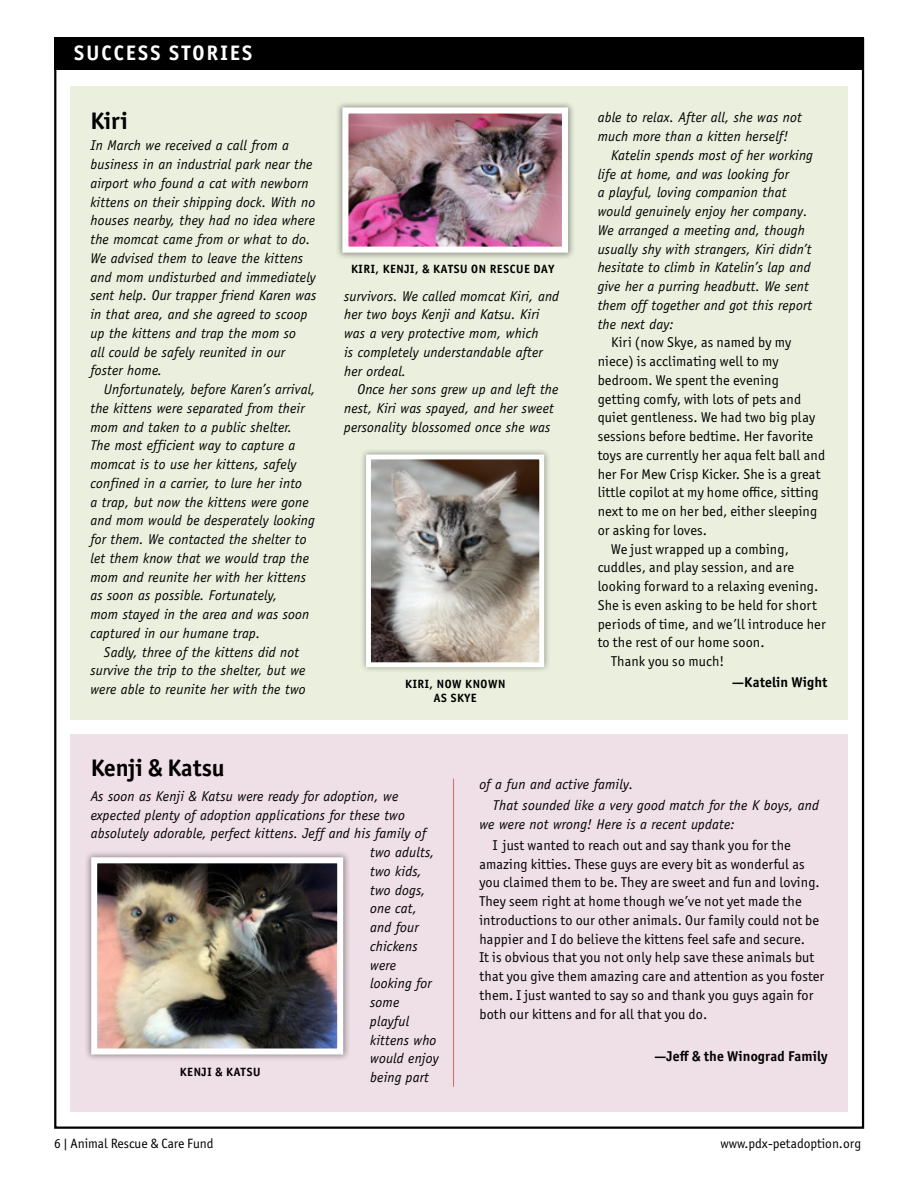
<style>
.page{position:relative;width:918px;height:1188px;background:#fff}
.page>*{position:absolute;margin:0;border:0;box-sizing:border-box;transform-origin:0 0}
.t1{font:700 24px "Officina Sans ITC Pro";color:#000}
.t2{font:700 21px "Officina Sans ITC Pro";letter-spacing:.1em;color:#fff}
.t3{font:italic 14.25px/18.8px "Officina Sans";letter-spacing:.01em;color:#000}
.t4{font:14.25px/18.8px "Officina Sans ITC Pro";letter-spacing:.01em;color:#000}
.t5{font:700 14.25px "Officina Sans ITC Pro";letter-spacing:.01em;color:#000}
.t6{font:13.5px "Officina Sans ITC Pro";color:#000}
.t7{font:700 12px/14.2px "Officina Sans ITC Pro";letter-spacing:.05em;color:#000;text-align:center}
</style>
<div class="page">
<div style="left:70px;top:734px;width:778px;height:378px;background:#efdfe6"></div>
<div style="left:70px;top:86px;width:778px;height:634px;background:#ebf0de"></div>
<hr style="left:453px;top:779px;width:1px;height:308px;background:#cb7472">
<div style="left:54px;top:38px;width:810px;height:32px;background:#000"></div>
<div style="left:336px;top:100px;width:239px;height:160px;background:#000;opacity:.4"></div>
<img style="left:349px;top:114px;width:212px;height:132px">
<div style="left:342px;top:107px;width:226px;height:146px;border:6px solid #fff"></div>
<div style="left:360px;top:449px;width:190px;height:224px;background:#000;opacity:.4"></div>
<img style="left:372px;top:461px;width:166px;height:200px">
<div style="left:366px;top:455px;width:178px;height:212px;border:5px solid #fff"></div>
<div style="left:84px;top:850px;width:266px;height:212px;background:#000;opacity:.4"></div>
<img style="left:98px;top:864px;width:238px;height:183px">
<div style="left:91px;top:857px;width:252px;height:197px;border:6px solid #fff"></div>
<h2 class="t2" style="left:74px;top:40px;width:179px">SUCCESS STORIES</h2>
<h1 class="t1" style="left:90px;top:106px;width:39px">Kiri</h1>
<p class="t3" style="left:90px;top:136px;width:228px">In March we received a call from a business in an industrial park near the airport who found a cat with newborn kittens on their shipping dock. With no houses nearby, they had no idea where the momcat came from or what to do.<br>We advised them to leave the kittens and mom undisturbed and immediately sent help. Our trapper friend Karen was in that area, and she agreed to scoop up the kittens and trap the mom so<br>all could be safely reunited in our foster home.</p>
<p class="t3" style="left:90px;top:380px;width:227px;text-indent:13px">Unfortunately, before Karen’s arrival, the kittens were separated from their mom and taken to a public shelter.<br>The most efficient way to capture a momcat is to use her kittens, safely confined in a carrier, to lure her into<br>a trap, but now the kittens were gone and mom would be desperately looking for them. We contacted the shelter to let them know that we would trap the mom and reunite her with her kittens as soon as possible. Fortunately,<br>mom stayed in the area and was soon captured in our humane trap.</p>
<p class="t3" style="left:90px;top:643px;width:217px;text-align:center">Sadly, three of the kittens did not survive the trip to the shelter, but we were able to reunite her with the two</p>
<p class="t7" style="left:351px;top:262px;width:205px">KIRI, KENJI, &amp; KATSU ON RESCUE DAY</p>
<p class="t3" style="left:344px;top:286px;width:217px">survivors. We called momcat Kiri, and her two boys Kenji and Katsu. Kiri was a very protective mom, which<br>is completely understandable after her ordeal.</p>
<p class="t3" style="left:344px;top:380px;width:216px;text-indent:13px">Once her sons grew up and left the nest, Kiri was spayed, and her sweet personality blossomed once she was</p>
<p class="t7" style="left:405px;top:676px;width:102px">KIRI, NOW KNOWN<br>AS SKYE</p>
<p class="t3" style="left:598px;top:108px;width:206px">able to relax. After all, she was not</p>
<p class="t3" style="left:598px;top:127px;width:192px">much more than a kitten herself!</p>
<p class="t3" style="left:611px;top:146px;width:203px">Katelin spends most of her working</p>
<p class="t3" style="left:598px;top:165px;width:193px">life at home, and was looking for</p>
<p class="t3" style="left:598px;top:183px;width:190px">a playful, loving companion that</p>
<p class="t3" style="left:598px;top:202px;width:211px">would genuinely enjoy her company.</p>
<p class="t3" style="left:598px;top:221px;width:209px">We arranged a meeting and, though</p>
<p class="t3" style="left:598px;top:240px;width:216px">usually shy with strangers, Kiri didn’t</p>
<p class="t3" style="left:598px;top:258px;width:214px">hesitate to climb in Katelin’s lap and</p>
<p class="t3" style="left:598px;top:277px;width:213px">give her a purring headbutt. We sent</p>
<p class="t3" style="left:598px;top:296px;width:216px">them off together and got this report</p>
<p class="t3" style="left:598px;top:315px;width:78px">the next day:</p>
<p class="t4" style="left:611px;top:333px;width:182px">Kiri (now Skye, as named by my</p>
<p class="t4" style="left:598px;top:352px;width:182px">niece) is acclimating well to my</p>
<p class="t4" style="left:598px;top:371px;width:183px">bedroom. We spent the evening</p>
<p class="t4" style="left:598px;top:389px;width:205px">getting comfy, with lots of pets and</p>
<p class="t4" style="left:598px;top:408px;width:219px">quiet gentleness. We had two big play</p>
<p class="t4" style="left:598px;top:427px;width:217px">sessions before bedtime. Her favorite</p>
<p class="t4" style="left:598px;top:446px;width:229px">toys are currently her aqua felt ball and</p>
<p class="t4" style="left:598px;top:464px;width:224px">her For Mew Crisp Kicker. She is a great</p>
<p class="t4" style="left:598px;top:483px;width:223px">little copilot at my home office, sitting</p>
<p class="t4" style="left:598px;top:502px;width:221px">next to me on her bed, either sleeping</p>
<p class="t4" style="left:598px;top:521px;width:111px">or asking for loves.</p>
<p class="t4" style="left:611px;top:539px;width:179px">We just wrapped up a combing,</p>
<p class="t4" style="left:598px;top:558px;width:198px">cuddles, and play session, and are</p>
<p class="t4" style="left:598px;top:577px;width:222px">looking forward to a relaxing evening.</p>
<p class="t4" style="left:598px;top:596px;width:221px">She is even asking to be held for short</p>
<p class="t4" style="left:598px;top:614px;width:230px">periods of time, and we’ll introduce her</p>
<p class="t4" style="left:598px;top:633px;width:168px">to the rest of our home soon.</p>
<p class="t4" style="left:611px;top:652px;width:115px">Thank you so much!</p>
<p class="t5" style="left:732px;top:674px;width:97px">—Katelin Wight</p>
<h1 class="t1" style="left:91px;top:752px;width:136px">Kenji &amp; Katsu</h1>
<p class="t3" style="left:91px;top:787px;width:309px">As soon as Kenji &amp; Katsu were ready for adoption, we</p>
<p class="t3" style="left:91px;top:806px;width:316px">expected plenty of adoption applications for these two</p>
<p class="t3" style="left:91px;top:824px;width:337px">absolutely adorable, perfect kittens. Jeff and his family of</p>
<p class="t3" style="left:370px;top:843px;width:66px">two adults,</p>
<p class="t3" style="left:370px;top:862px;width:53px">two kids,</p>
<p class="t3" style="left:370px;top:881px;width:57px">two dogs,</p>
<p class="t3" style="left:370px;top:899px;width:48px">one cat,</p>
<p class="t3" style="left:370px;top:918px;width:50px">and four</p>
<p class="t3" style="left:370px;top:937px;width:49px">chickens</p>
<p class="t3" style="left:370px;top:956px;width:28px">were</p>
<p class="t3" style="left:370px;top:974px;width:63px">looking for</p>
<p class="t3" style="left:370px;top:993px;width:31px">some</p>
<p class="t3" style="left:370px;top:1012px;width:41px">playful</p>
<p class="t3" style="left:370px;top:1031px;width:68px">kittens who</p>
<p class="t3" style="left:370px;top:1049px;width:70px">would enjoy</p>
<p class="t3" style="left:370px;top:1068px;width:60px">being part</p>
<p class="t7" style="left:180px;top:1065px;width:82px">KENJI &amp; KATSU</p>
<p class="t3" style="left:493px;top:774px;width:328px;line-height:21px;text-indent:-13px">of a fun and active family.<br>That sounded like a very good match for the K boys, and</p>
<p class="t3" style="left:479px;top:815px;width:257px">we were not wrong! Here is a recent update:</p>
<p class="t4" style="left:479px;top:836px;width:347px;text-indent:13px">I just wanted to reach out and say thank you for the amazing kitties. These guys are every bit as wonderful as you claimed them to be. They are sweet and fun and loving.<br>They seem right at home though we’ve not yet made the introductions to our other animals. Our family could not be happier and I do believe the kittens feel safe and secure.<br>It is obvious that you not only help save these animals but that you give them amazing care and attention as you foster them. I just wanted to say so and thank you guys again for both our kittens and for all that you do.</p>
<p class="t5" style="left:655px;top:1048px;width:174px">—Jeff &amp; the Winograd Family</p>
<p class="t6" style="left:54px;top:1135px;width:161px">6 | Animal Rescue &amp; Care Fund</p>
<p class="t6" style="left:721px;top:1135px;width:142px">www.pdx-petadoption.org</p>
</div>
